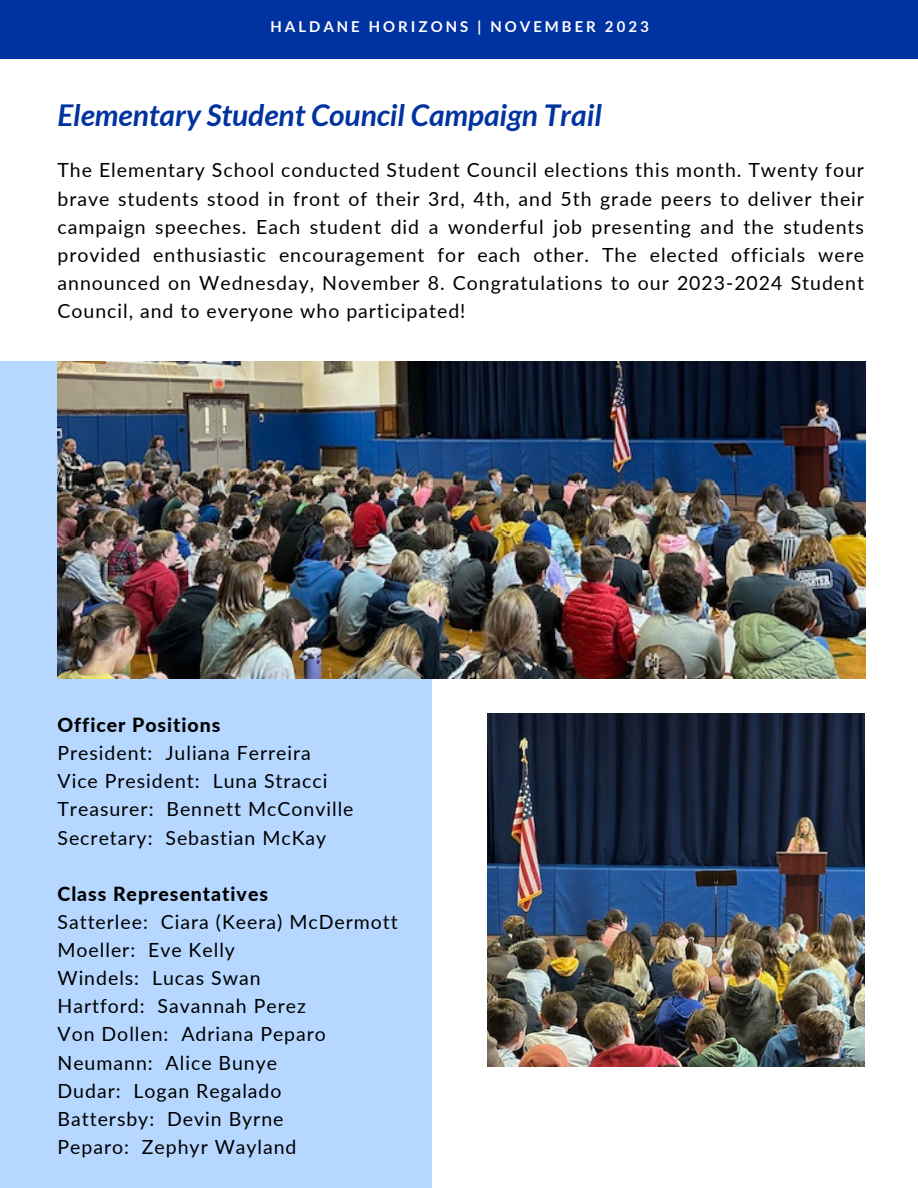
<style>
.page{position:relative;width:918px;height:1188px;background:#fff}
.page>*{position:absolute;margin:0;border:0;box-sizing:border-box;transform-origin:0 0}
.t1{font:italic 700 30px "Lato";color:#0033a0}
.t2{font:19.5px/28.2px "Lato";letter-spacing:.05em;color:#000;text-align:justify}
.t3{font:800 19.5px "Lato";letter-spacing:.05em;color:#000}
.t4{font:700 15px "Lato";letter-spacing:.2em;color:#fff}
</style>
<div class="page">
<div style="left:0;top:0;width:918px;height:58px;background:#0032a1"></div>
<div style="left:0;top:361px;width:432px;height:827px;background:#b6d7ff"></div>
<img style="left:58px;top:361px;width:807px;height:318px">
<img style="left:488px;top:713px;width:377px;height:353px">
<p class="t4" style="left:270px;top:17px;width:380px">HALDANE HORIZONS | NOVEMBER 2023</p>
<p class="t1" style="left:58px;top:97px;width:546px">Elementary Student Council Campaign Trail</p>
<p class="t2" style="left:58px;top:156px;width:808px">The Elementary School conducted Student Council elections this month. Twenty four brave students stood in front of their 3rd, 4th, and 5th grade peers to deliver their campaign speeches. Each student did a wonderful job presenting and the students provided enthusiastic encouragement for each other. The elected officials were announced on Wednesday, November 8. Congratulations to our 2023-2024 Student Council, and to everyone who participated!</p>
<p class="t3" style="left:58px;top:713px;width:164px">Officer Positions</p>
<p class="t2" style="left:58px;top:738px;width:255px">President: Juliana Ferreira</p>
<p class="t2" style="left:58px;top:767px;width:272px">Vice President: Luna Stracci</p>
<p class="t2" style="left:58px;top:795px;width:298px">Treasurer: Bennett McConville</p>
<p class="t2" style="left:58px;top:823px;width:270px">Secretary: Sebastian McKay</p>
<p class="t3" style="left:58px;top:882px;width:212px">Class Representatives</p>
<p class="t2" style="left:58px;top:907px;width:342px">Satterlee: Ciara (Keera) McDermott</p>
<p class="t2" style="left:58px;top:935px;width:179px">Moeller: Eve Kelly</p>
<p class="t2" style="left:58px;top:963px;width:205px">Windels: Lucas Swan</p>
<p class="t2" style="left:58px;top:992px;width:250px">Hartford: Savannah Perez</p>
<p class="t2" style="left:58px;top:1020px;width:270px">Von Dollen: Adriana Peparo</p>
<p class="t2" style="left:58px;top:1048px;width:221px">Neumann: Alice Bunye</p>
<p class="t2" style="left:58px;top:1076px;width:226px">Dudar: Logan Regalado</p>
<p class="t2" style="left:58px;top:1104px;width:228px">Battersby: Devin Byrne</p>
<p class="t2" style="left:58px;top:1132px;width:241px">Peparo: Zephyr Wayland</p>
</div>
